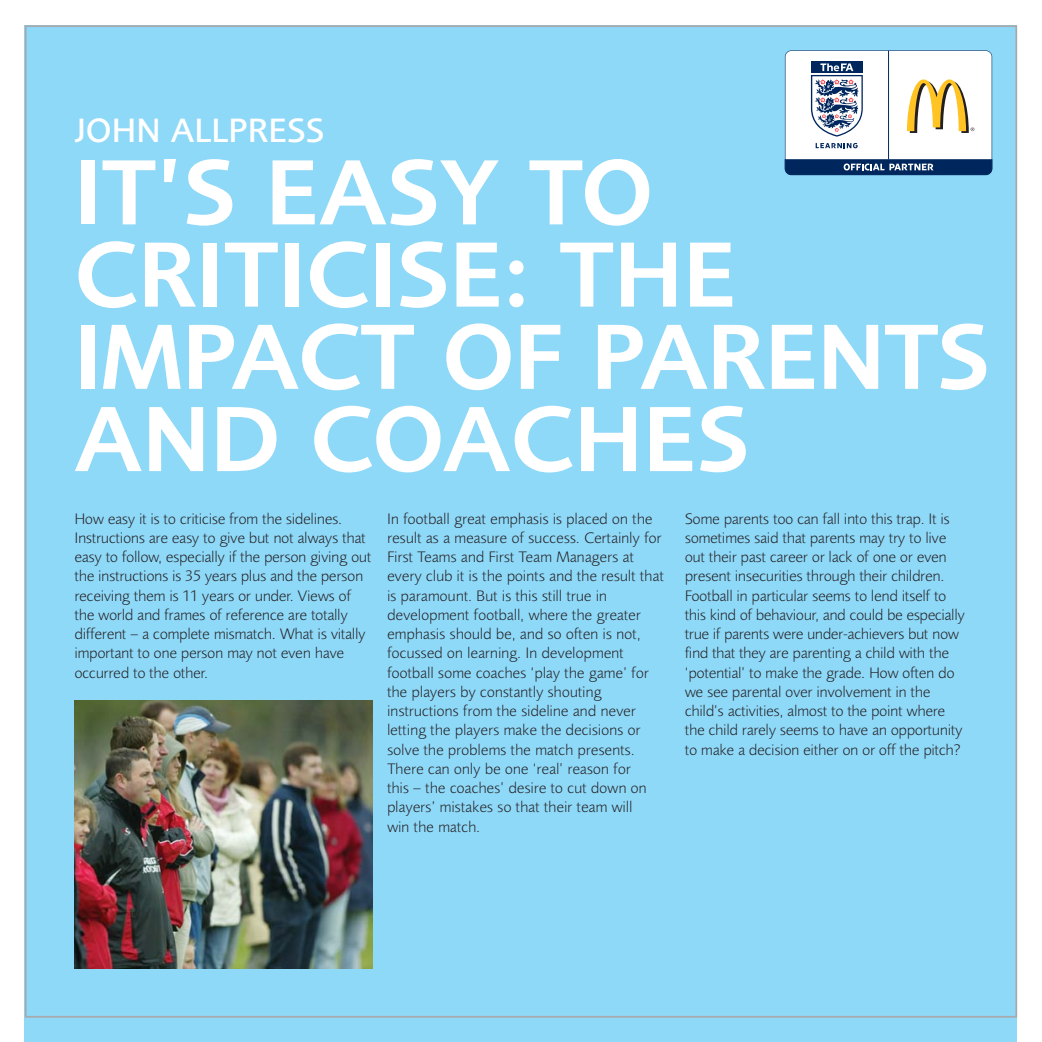
<style>
.page{position:relative;width:1042px;height:1042px;background:#fff}
.page>*{position:absolute;margin:0;border:0;box-sizing:border-box;transform-origin:0 0}
.t1{font:600 95.9px/82.2px "Foundry Sans";color:#fff}
.t2{font:500 35px "Foundry Sans";color:#fff}
.t3{font:300 15.75px/19.2px "Foundry Sans";letter-spacing:-.015em;color:#231f20}
</style>
<div class="page">
<div style="left:25px;top:25px;width:992px;height:1017px;background:#8ed8f8"></div>
<img style="left:74px;top:700px;width:298px;height:268px">
<svg style="left:785px;top:50px;width:207px;height:125px;background:#cacfd2"></svg>
<p class="t2" style="left:74px;top:117px;width:251px">JOHN ALLPRESS</p>
<p class="t1" style="left:74px;top:160px;width:917px">IT’S EASY TO<br>CRITICISE: THE<br>IMPACT OF PARENTS<br>AND COACHES</p>
<p class="t3" style="left:74px;top:510px;width:298px">How easy it is to criticise from the sidelines.<br>Instructions are easy to give but not always that easy to follow, especially if the person giving out the instructions is 35 years plus and the person receiving them is 11 years or under. Views of the world and frames of reference are totally different – a complete mismatch. What is vitally important to one person may not even have occurred to the other.</p>
<p class="t3" style="left:387px;top:510px;width:278px">In football great emphasis is placed on the result as a measure of success. Certainly for First Teams and First Team Managers at every club it is the points and the result that is paramount. But is this still true in development football, where the greater emphasis should be, and so often is not, focussed on learning. In development football some coaches ‘play the game’ for the players by constantly shouting instructions from the sideline and never letting the players make the decisions or solve the problems the match presents.<br>There can only be one ‘real’ reason for<br>this – the coaches’ desire to cut down on players’ mistakes so that their team will<br>win the match.</p>
<p class="t3" style="left:685px;top:510px;width:281px">Some parents too can fall into this trap. It is sometimes said that parents may try to live out their past career or lack of one or even present insecurities through their children.<br>Football in particular seems to lend itself to this kind of behaviour, and could be especially true if parents were under-achievers but now find that they are parenting a child with the ‘potential’ to make the grade. How often do we see parental over involvement in the child’s activities, almost to the point where the child rarely seems to have an opportunity to make a decision either on or off the pitch?</p>
</div>
